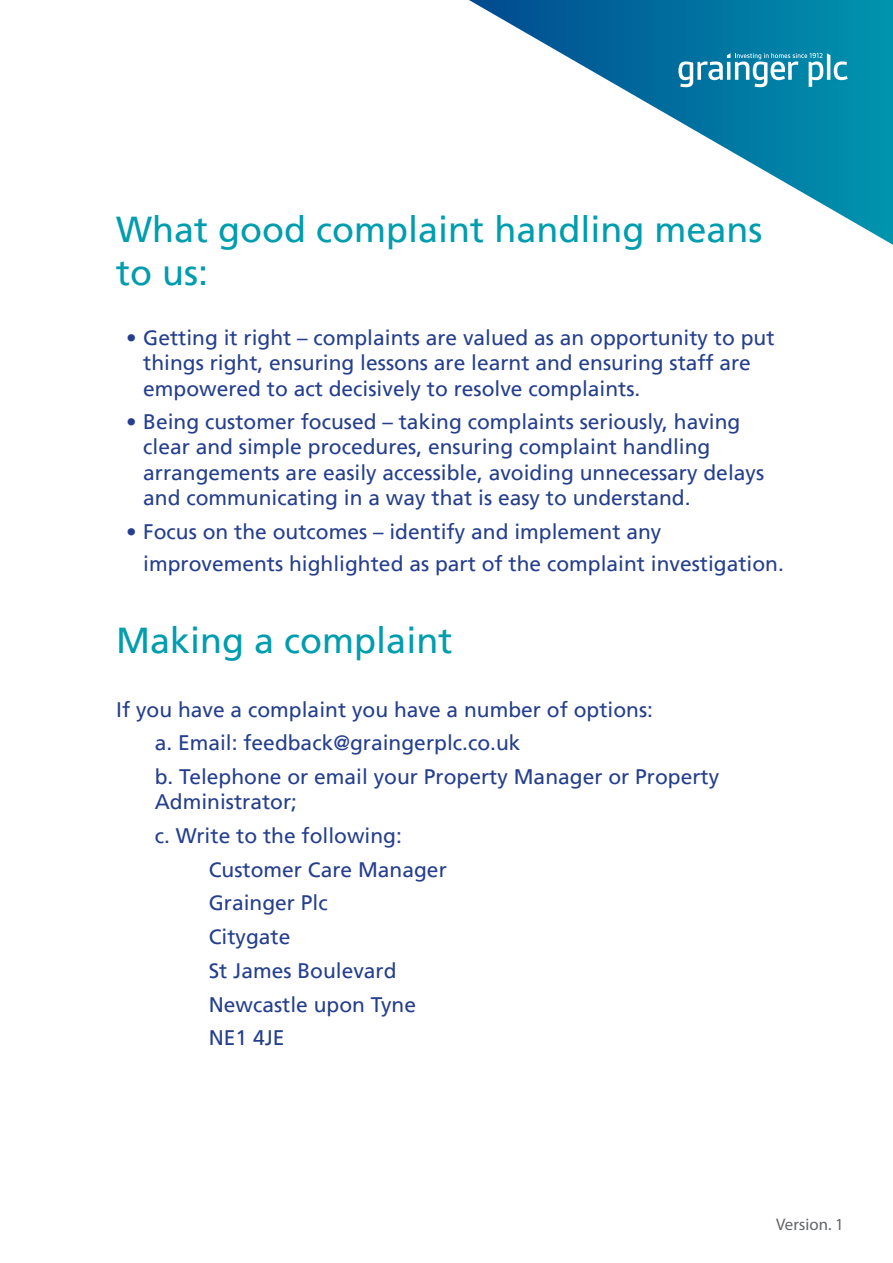
<style>
.page{position:relative;width:893px;height:1263px;background:#fff}
.page>*{position:absolute;margin:0;border:0;box-sizing:border-box;transform-origin:0 0}
.t1{font:36px/43.2px "Frutiger LT";color:#009daf}
.t2{font:21px/25.2px "Frutiger LT";color:#253f8e}
.t3{font:16.8px "Myriad Pro";color:#63656a}
</style>
<div class="page">
<svg style="left:469px;top:0;width:424px;height:245px"></svg>
<svg style="left:678px;top:53px;width:170px;height:34px"></svg>
<p class="t1" style="left:116px;top:208px;width:648px">What good complaint handling means to us:</p>
<p class="t2" style="left:143px;top:325px;width:633px;text-indent:-17px">• Getting it right – complaints are valued as an opportunity to put things right, ensuring lessons are learnt and ensuring staff are empowered to act decisively to resolve complaints.</p>
<p class="t2" style="left:143px;top:409px;width:622px;text-indent:-17px">• Being customer focused – taking complaints seriously, having clear and simple procedures, ensuring complaint handling arrangements are easily accessible, avoiding unnecessary delays and communicating in a way that is easy to understand.</p>
<p class="t2" style="left:143px;top:515px;width:642px;line-height:32.4px;text-indent:-17px">• Focus on the outcomes – identify and implement any improvements highlighted as part of the complaint investigation.</p>
<p class="t1" style="left:116px;top:619px;width:338px">Making a complaint</p>
<p class="t2" style="left:116px;top:697px;width:538px">If you have a complaint you have a number of options:</p>
<p class="t2" style="left:155px;top:730px;width:367px">a. Email: feedback@graingerplc.co.uk</p>
<p class="t2" style="left:155px;top:764px;width:566px">b. Telephone or email your Property Manager or Property<br>Administrator;</p>
<p class="t2" style="left:155px;top:823px;width:249px">c. Write to the following:</p>
<p class="t2" style="left:209px;top:857px;width:240px">Customer Care Manager</p>
<p class="t2" style="left:209px;top:890px;width:121px">Grainger Plc</p>
<p class="t2" style="left:209px;top:924px;width:83px">Citygate</p>
<p class="t2" style="left:209px;top:958px;width:189px">St James Boulevard</p>
<p class="t2" style="left:209px;top:992px;width:209px">Newcastle upon Tyne</p>
<p class="t2" style="left:209px;top:1025px;width:77px">NE1 4JE</p>
<p class="t3" style="left:776px;top:1214px;width:69px">Version. 1</p>
</div>
